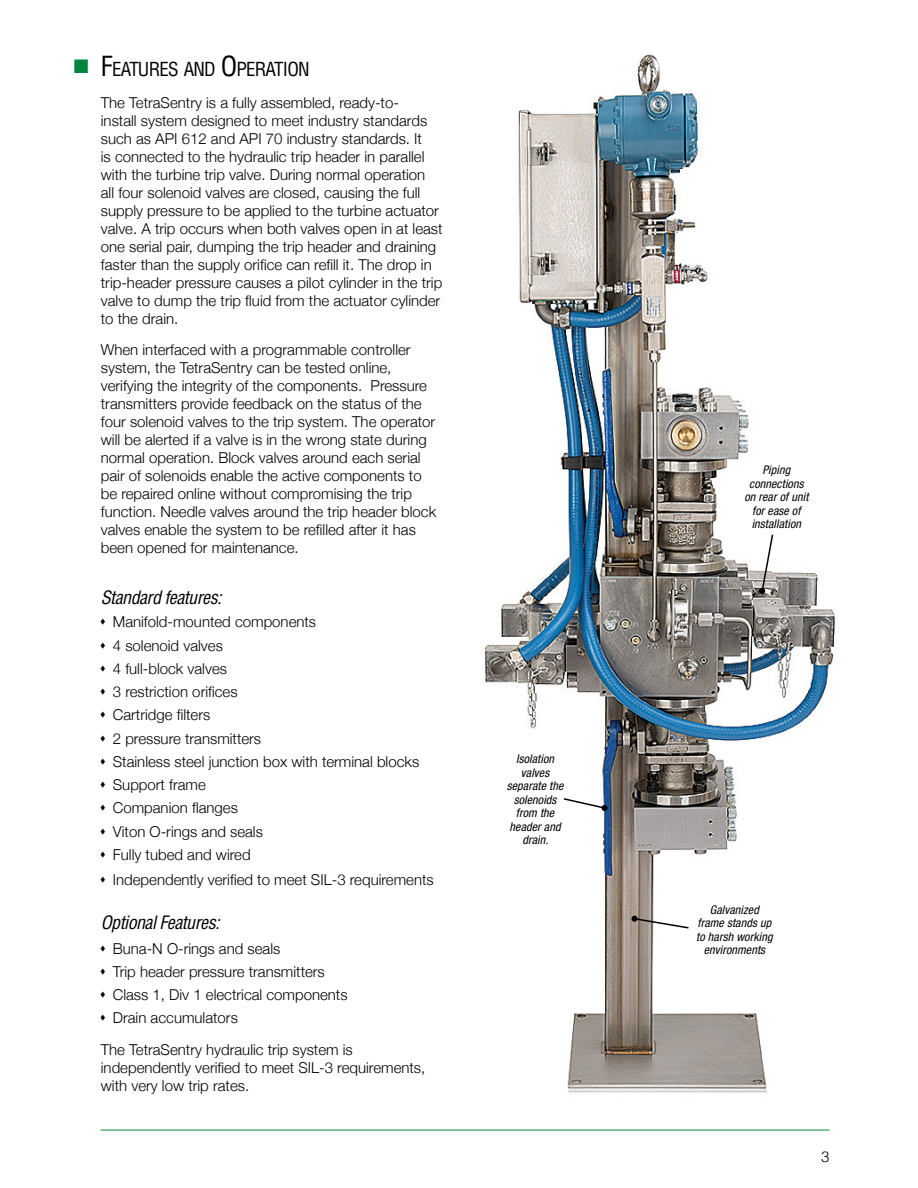
<style>
.page{position:relative;width:918px;height:1188px;background:#fff}
.page>*{position:absolute;margin:0;border:0;box-sizing:border-box;transform-origin:0 0}
.t1{font:condensed 18.9px "Helvetica";letter-spacing:-.045em;color:#000}
.t2{font:italic condensed 18px "Helvetica";letter-spacing:-.03em;color:#000}
.t3{font:300 15px/18px "Helvetica Neue";color:#000}
.t4{font:300 15px "Helvetica";color:#000}
.t5{font:italic condensed 12px/13.5px "Helvetica Neue LT Com";letter-spacing:.01em;color:#000;text-align:center}
.s1{font-size:27px}
</style>
<div class="page">
<hr style="left:100px;top:1130px;width:729px;height:1px;background:#00853f">
<img style="left:485px;top:54px;width:350px;height:1039px">
<svg style="left:759px;top:533px;width:15px;height:61px"></svg>
<svg style="left:562px;top:797px;width:46px;height:14px"></svg>
<svg style="left:632px;top:916px;width:58px;height:14px"></svg>
<p class="t1" style="left:74px;top:57px;width:237px"><sup>■</sup> <span class="s1">F</span>EATURES AND <span class="s1">O</span>PERATION</p>
<p class="t3" style="left:101px;top:92px;width:343px">The TetraSentry is a fully assembled, ready-to-<br>install system designed to meet industry standards such as API 612 and API 70 industry standards. It<br>is connected to the hydraulic trip header in parallel with the turbine trip valve. During normal operation<br>all four solenoid valves are closed, causing the full supply pressure to be applied to the turbine actuator valve. A trip occurs when both valves open in at least one serial pair, dumping the trip header and draining faster than the supply orifice can refill it. The drop in trip-header pressure causes a pilot cylinder in the trip valve to dump the trip fluid from the actuator cylinder to the drain.</p>
<p class="t3" style="left:101px;top:340px;width:337px">When interfaced with a programmable controller system, the TetraSentry can be tested online, verifying the integrity of the components. Pressure transmitters provide feedback on the status of the four solenoid valves to the trip system. The operator will be alerted if a valve is in the wrong state during normal operation. Block valves around each serial pair of solenoids enable the active components to be repaired online without compromising the trip function. Needle valves around the trip header block valves enable the system to be refilled after it has been opened for maintenance.</p>
<p class="t2" style="left:101px;top:586px;width:122px">Standard features:</p>
<p class="t3" style="left:113px;top:609px;width:308px;line-height:23.2px">Manifold-mounted components<br>4 solenoid valves<br>4 full-block valves<br>3 restriction orifices<br>Cartridge filters<br>2 pressure transmitters<br>Stainless steel junction box with terminal blocks<br>Support frame<br>Companion flanges<br>Viton O-rings and seals<br>Fully tubed and wired</p>
<p class="t3" style="left:113px;top:869px;width:322px">Independently verified to meet SIL-3 requirements</p>
<p class="t2" style="left:101px;top:911px;width:120px">Optional Features:</p>
<p class="t3" style="left:113px;top:936px;width:236px;line-height:23.2px">Buna-N O-rings and seals<br>Trip header pressure transmitters<br>Class 1, Div 1 electrical components<br>Drain accumulators</p>
<p class="t3" style="left:101px;top:1040px;width:326px">The TetraSentry hydraulic trip system is independently verified to meet SIL-3 requirements, with very low trip rates.</p>
<p class="t5" style="left:507px;top:752px;width:58px">Isolation valves separate the solenoids from the header and drain.</p>
<p class="t5" style="left:744px;top:463px;width:66px">Piping connections on rear of unit for ease of installation</p>
<p class="t5" style="left:696px;top:903px;width:78px">Galvanized frame stands up to harsh working environments</p>
<p class="t4" style="left:821px;top:1145px;width:10px">3</p>
</div>
